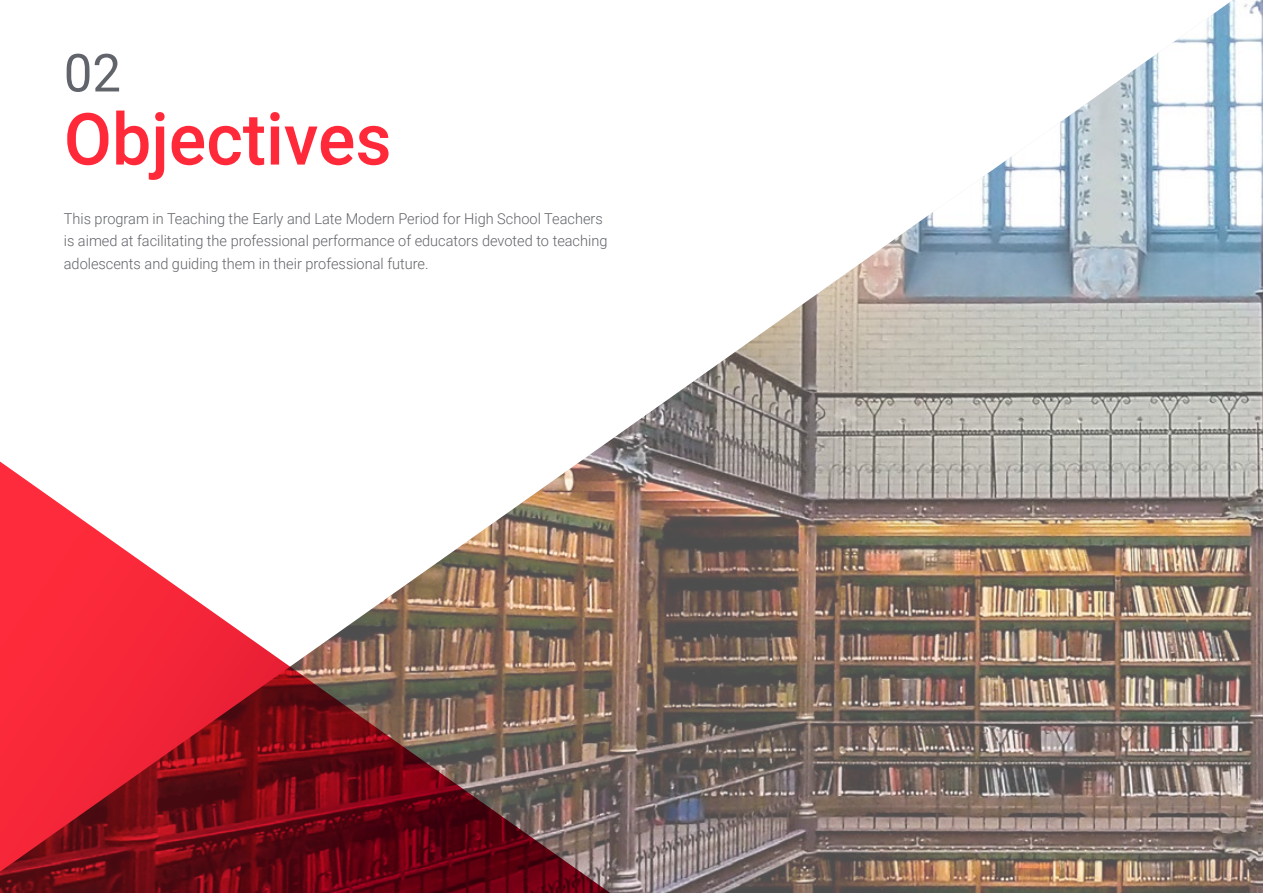
<style>
.page{position:relative;width:1263px;height:893px;background:#fff}
.page>*{position:absolute;margin:0;border:0;box-sizing:border-box;transform-origin:0 0}
.t1{font:500 72px "Roboto";color:#ff293a}
.t2{font:52.5px "Roboto";color:#61646a}
.t3{font:300 15px/22.5px "Roboto";color:#61646a}
</style>
<div class="page">
<img style="left:602px;top:0;width:661px;height:893px">
<svg style="left:0;top:446px;width:640px;height:447px"></svg>
<h2 class="t2" style="left:64px;top:36px;width:59px">02</h2>
<h1 class="t1" style="left:64px;top:89px;width:329px">Objectives</h1>
<p class="t3" style="left:64px;top:207px;width:545px">This program in Teaching the Early and Late Modern Period for High School Teachers is aimed at facilitating the professional performance of educators devoted to teaching adolescents and guiding them in their professional future.</p>
</div>
